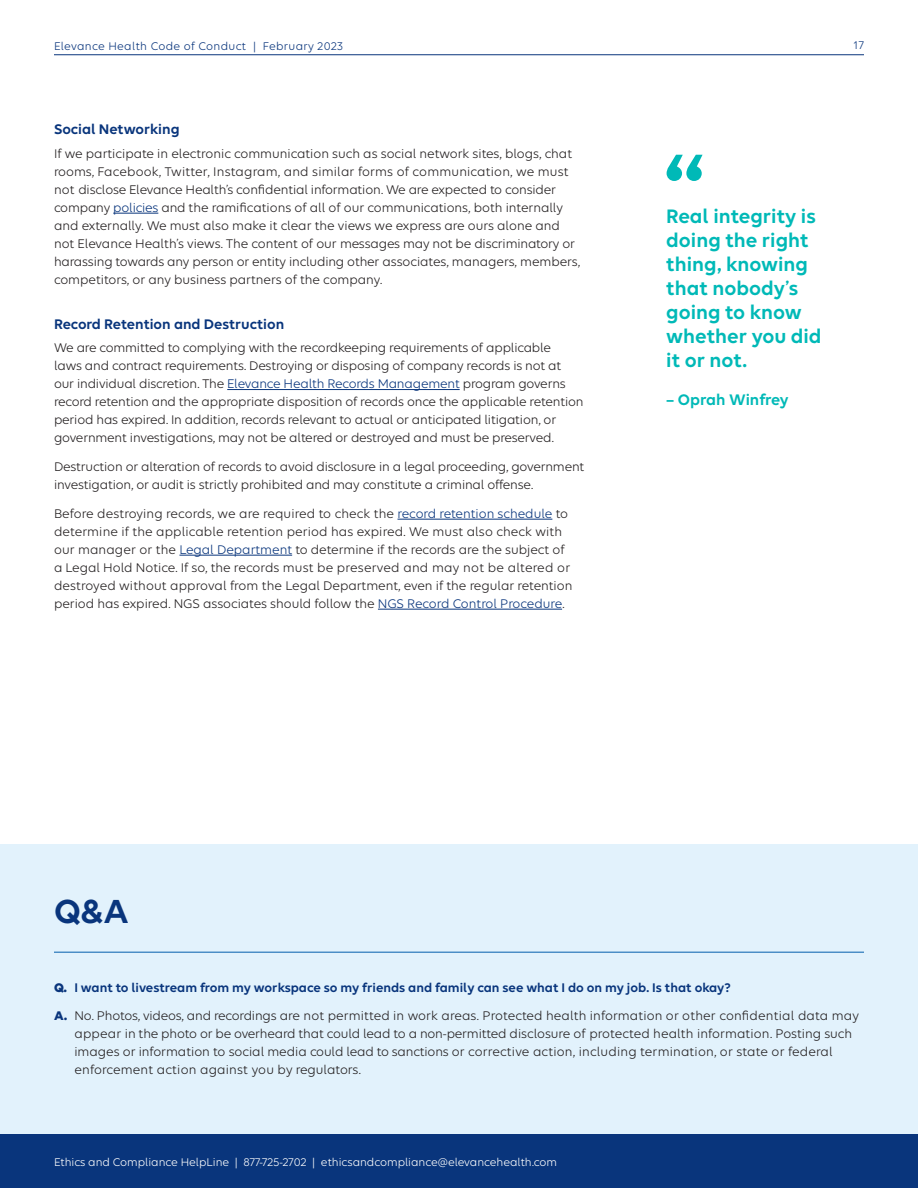
<style>
.page{position:relative;width:918px;height:1188px;background:#fff}
.page>*{position:absolute;margin:0;border:0;box-sizing:border-box;transform-origin:0 0}
.Callout_Body{font:600 120px "Elevance Sans";color:#00b9b7}
.Main_Header{font:600 36px "Elevance Sans";color:#09357c}
.Quote_body{font:600 21px/24px "Elevance Sans";color:#00b9b7}
.Quote_signature{font:600 16.5px "Elevance Sans";color:#00b9b7}
.Headline{font:600 15px "Elevance Sans";color:#09357c}
.Bodycopy{font:13.5px/18px "Elevance Sans";letter-spacing:-.01em;color:#231f20}
.Bodycopy-2{font:600 13.5px "Elevance Sans";color:#09357c}
.t1{font:12px "Elevance Sans";color:#fff}
.t2{font:12px "Elevance Sans";letter-spacing:.03em;color:#09357c}
.s1{color:#09357c}
.s2{font-weight:700}
.s3{font-weight:700;color:#09357c}
</style>
<div class="page">
<div style="left:0;top:845px;width:918px;height:316px;background:#e2f2fc"></div>
<hr style="left:113px;top:213px;width:45px;height:1px;background:#09357c">
<hr style="left:227px;top:389px;width:233px;height:1px;background:#09357c">
<hr style="left:398px;top:519px;width:154px;height:1px;background:#09357c">
<hr style="left:179px;top:555px;width:113px;height:1px;background:#09357c">
<hr style="left:378px;top:609px;width:184px;height:1px;background:#09357c">
<hr style="left:54px;top:952px;width:810px;height:1px;background:#035fad">
<div style="left:0;top:1134px;width:918px;height:54px;background:#09357c"></div>
<hr style="left:54px;top:54px;width:810px;height:1px;background:#09357c">
<p class="t2" style="left:54px;top:38px;width:291px">Elevance Health Code of Conduct | February 2023</p>
<p class="t2" style="left:854px;top:38px;width:12px">17</p>
<p class="Headline" style="left:54px;top:120px;width:127px">Social Networking</p>
<p class="Bodycopy" style="left:54px;top:144px;width:528px">If we participate in electronic communication such as social network sites, blogs, chat rooms, Facebook, Twitter, Instagram, and similar forms of communication, we must not disclose Elevance Health’s confidential information. We are expected to consider company <span class="s1">policies</span> and the ramifications of all of our communications, both internally and externally. We must also make it clear the views we express are ours alone and not Elevance Health’s views. The content of our messages may not be discriminatory or harassing towards any person or entity including other associates, managers, members, competitors, or any business partners of the company.</p>
<p class="Headline" style="left:54px;top:315px;width:232px">Record Retention and Destruction</p>
<p class="Bodycopy" style="left:54px;top:338px;width:531px">We are committed to complying with the recordkeeping requirements of applicable<br>laws and contract requirements. Destroying or disposing of company records is not at our individual discretion. The <span class="s1">Elevance Health Records Management</span> program governs record retention and the appropriate disposition of records once the applicable retention period has expired. In addition, records relevant to actual or anticipated litigation, or government investigations, may not be altered or destroyed and must be preserved.</p>
<p class="Bodycopy" style="left:54px;top:457px;width:532px">Destruction or alteration of records to avoid disclosure in a legal proceeding, government investigation, or audit is strictly prohibited and may constitute a criminal offense.</p>
<p class="Bodycopy" style="left:54px;top:504px;width:520px">Before destroying records, we are required to check the <span class="s1">record retention schedule</span> to determine if the applicable retention period has expired. We must also check with our manager or the <span class="s1">Legal Department</span> to determine if the records are the subject of a Legal Hold Notice. If so, the records must be preserved and may not be altered or destroyed without approval from the Legal Department, even if the regular retention period has expired. NGS associates should follow the <span class="s1">NGS Record Control Procedure</span>.</p>
<p class="Callout_Body" style="left:663px;top:126px;width:47px">“</p>
<p class="Quote_body" style="left:666px;top:203px;width:157px">Real integrity is doing the right thing, knowing that nobody’s going to know whether you did it or not.</p>
<p class="Quote_signature" style="left:666px;top:390px;width:124px">– Oprah Winfrey</p>
<p class="Main_Header" style="left:54px;top:890px;width:76px">Q&amp;A</p>
<p class="Bodycopy-2" style="left:54px;top:979px;width:678px"><span class="s2">Q.</span> I want to livestream from my workspace so my friends and family can see what I do on my job. Is that okay?</p>
<p class="Bodycopy" style="left:74px;top:1007px;width:786px;text-indent:-20px"><span class="s3">A.</span> No. Photos, videos, and recordings are not permitted in work areas. Protected health information or other confidential data may appear in the photo or be overheard that could lead to a non-permitted disclosure of protected health information. Posting such images or information to social media could lead to sanctions or corrective action, including termination, or state or federal enforcement action against you by regulators.</p>
<p class="t1" style="left:54px;top:1155px;width:505px">Ethics and Compliance HelpLine | 877-725-2702 | ethicsandcompliance@elevancehealth.com</p>
</div>
